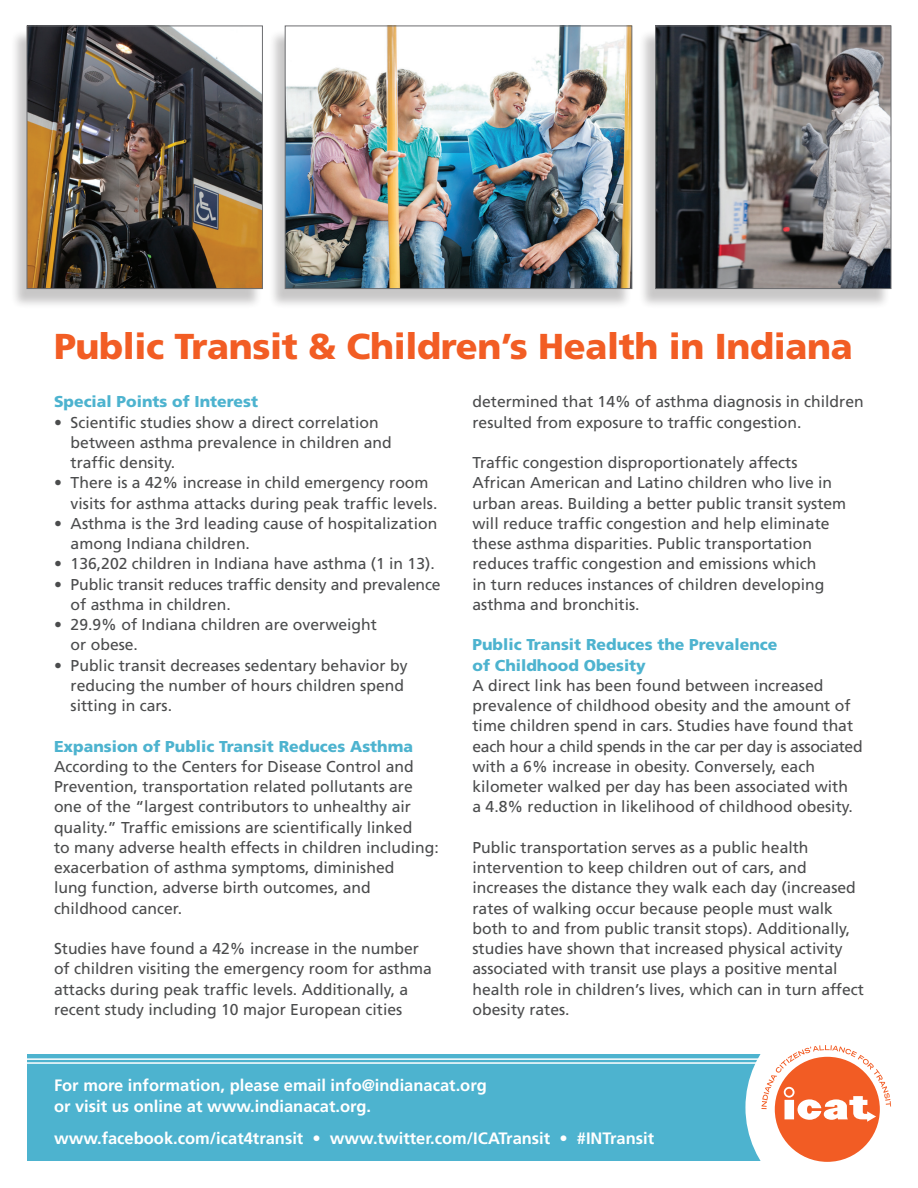
<style>
.page{position:relative;width:918px;height:1188px;background:#fff}
.page>*{position:absolute;margin:0;border:0;box-sizing:border-box;transform-origin:0 0}
.t1{font:900 36px "Frutiger";letter-spacing:-.01em;color:#f25d24}
.t2{font:700 16.5px/21px "Frutiger";color:#fff}
.t3{font:15.75px/20.2px "Frutiger";color:#4b4c4d}
.t4{font:900 15.75px/20.2px "Frutiger";color:#4db3cf}
</style>
<div class="page">
<div style="left:27px;top:1054px;width:891px;height:107px;background:#4db3cf"></div>
<svg style="left:745px;top:1045px;width:173px;height:117px;background:#f5bda8"></svg>
<div style="left:8px;top:1058px;width:762px;height:6px;border:2px solid #fff"></div>
<div style="left:268px;top:29px;width:364px;height:280px;background:#231f20;opacity:.25"></div>
<img style="left:287px;top:28px;width:343px;height:259px">
<div style="left:285px;top:26px;width:347px;height:263px;border:1px solid #6c6d70"></div>
<div style="left:638px;top:29px;width:253px;height:280px;background:#231f20;opacity:.25"></div>
<img style="left:657px;top:28px;width:232px;height:259px">
<div style="left:655px;top:26px;width:236px;height:263px;border:1px solid #6c6d70"></div>
<div style="left:10px;top:29px;width:253px;height:280px;background:#231f20;opacity:.25"></div>
<img style="left:29px;top:28px;width:232px;height:259px">
<div style="left:27px;top:26px;width:236px;height:263px;border:1px solid #6c6d70"></div>
<p class="t1" style="left:54px;top:324px;width:800px">Public Transit &amp; Children’s Health in Indiana</p>
<p class="t4" style="left:54px;top:392px;width:206px">Special Points of Interest</p>
<p class="t3" style="left:71px;top:412px;width:323px;text-indent:-17px">• Scientific studies show a direct correlation between asthma prevalence in children and traffic density.</p>
<p class="t3" style="left:71px;top:473px;width:368px;text-indent:-17px">• There is a 42% increase in child emergency room visits for asthma attacks during peak traffic levels.</p>
<p class="t3" style="left:71px;top:513px;width:368px;text-indent:-17px">• Asthma is the 3rd leading cause of hospitalization among Indiana children.</p>
<p class="t3" style="left:54px;top:554px;width:382px">• 136,202 children in Indiana have asthma (1 in 13).</p>
<p class="t3" style="left:71px;top:574px;width:372px;text-indent:-17px">• Public transit reduces traffic density and prevalence of asthma in children.</p>
<p class="t3" style="left:71px;top:614px;width:308px;text-indent:-17px">• 29.9% of Indiana children are overweight or obese.</p>
<p class="t3" style="left:71px;top:655px;width:338px;text-indent:-17px">• Public transit decreases sedentary behavior by reducing the number of hours children spend sitting in cars.</p>
<p class="t4" style="left:54px;top:736px;width:361px">Expansion of Public Transit Reduces Asthma</p>
<p class="t3" style="left:54px;top:756px;width:386px">According to the Centers for Disease Control and Prevention, transportation related pollutants are one of the “largest contributors to unhealthy air quality.” Traffic emissions are scientifically linked<br>to many adverse health effects in children including: exacerbation of asthma symptoms, diminished<br>lung function, adverse birth outcomes, and childhood cancer.</p>
<p class="t3" style="left:54px;top:938px;width:380px">Studies have found a 42% increase in the number of children visiting the emergency room for asthma attacks during peak traffic levels. Additionally, a recent study including 10 major European cities</p>
<p class="t3" style="left:472px;top:392px;width:393px">determined that 14% of asthma diagnosis in children resulted from exposure to traffic congestion.</p>
<p class="t3" style="left:472px;top:452px;width:375px">Traffic congestion disproportionately affects African American and Latino children who live in urban areas. Building a better public transit system will reduce traffic congestion and help eliminate these asthma disparities. Public transportation reduces traffic congestion and emissions which<br>in turn reduces instances of children developing asthma and bronchitis.</p>
<p class="t4" style="left:472px;top:635px;width:306px">Public Transit Reduces the Prevalence of Childhood Obesity</p>
<p class="t3" style="left:472px;top:675px;width:392px">A direct link has been found between increased prevalence of childhood obesity and the amount of time children spend in cars. Studies have found that each hour a child spends in the car per day is associated with a 6% increase in obesity. Conversely, each kilometer walked per day has been associated with<br>a 4.8% reduction in likelihood of childhood obesity.</p>
<p class="t3" style="left:472px;top:837px;width:393px">Public transportation serves as a public health intervention to keep children out of cars, and increases the distance they walk each day (increased rates of walking occur because people must walk both to and from public transit stops). Additionally, studies have shown that increased physical activity associated with transit use plays a positive mental health role in children’s lives, which can in turn affect obesity rates.</p>
<p class="t2" style="left:54px;top:1075px;width:434px">For more information, please email info@indianacat.org or visit us online at www.indianacat.org.</p>
<p class="t2" style="left:54px;top:1128px;width:602px">www.facebook.com/icat4transit • www.twitter.com/ICATransit • #INTransit</p>
</div>
